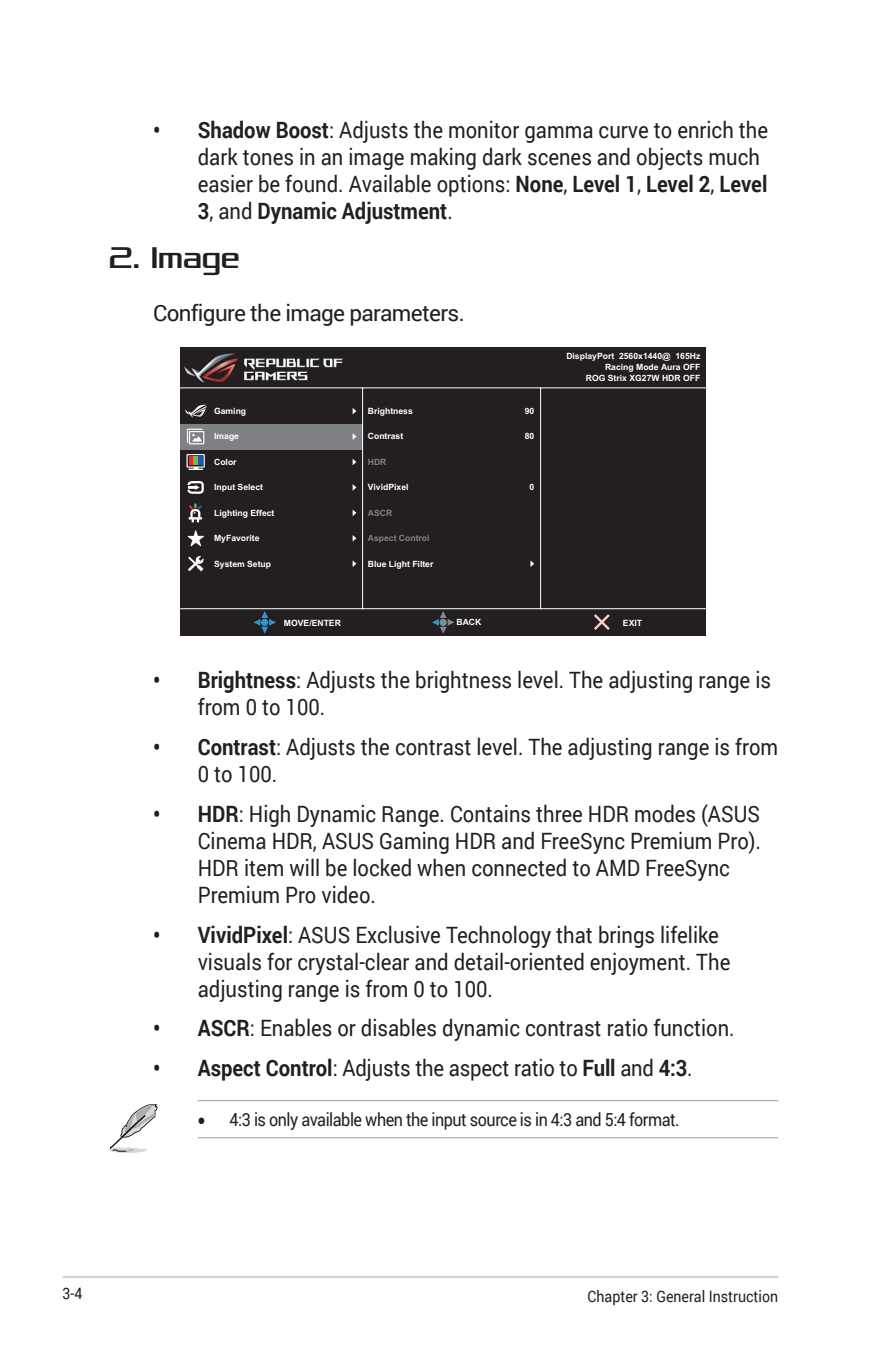
<style>
.page{position:relative;width:893px;height:1346px;background:#fff}
.page>*{position:absolute;margin:0;border:0;box-sizing:border-box;transform-origin:0 0}
.Heading_3{font:31.5px "Xolonium";letter-spacing:-.03em;color:#231f20;scale:.9 1}
.Body_Bulleted_List_I{font:22.5px/27px "Roboto";color:#231f20;scale:.9 1}
.Body_Text_Indent{font:22.5px "Roboto";letter-spacing:-.03em;color:#231f20}
.t1{font:18px "Roboto";letter-spacing:-.03em;color:#231f20;scale:.9 1}
.t2{font:15.75px "Roboto";color:#231f20;scale:.9 1}
.t3{font:700 8.55px/11px "Arial";color:#fff;text-align:right}
.t4{font:700 8.55px "Arial";color:#808285}
.s1{font-weight:700}
</style>
<div class="page">
<hr style="left:63px;top:1276px;width:715px;height:2px;background:#d1d2d4">
<div style="left:180px;top:347px;width:526px;height:289px;background:#231f20"></div>
<svg style="left:185px;top:405px;width:22px;height:12px"></svg>
<svg style="left:353px;top:408px;width:3px;height:6px"></svg>
<svg style="left:186px;top:454px;width:19px;height:16px"></svg>
<div style="left:193px;top:456px;width:5px;height:9px;background:#6fbe44"></div>
<svg style="left:353px;top:459px;width:3px;height:6px"></svg>
<div style="left:180px;top:424px;width:183px;height:25px;background:#7e8083"></div>
<svg style="left:187px;top:429px;width:17px;height:15px"></svg>
<svg style="left:353px;top:433px;width:3px;height:7px"></svg>
<svg style="left:188px;top:556px;width:16px;height:15px"></svg>
<svg style="left:353px;top:561px;width:3px;height:6px"></svg>
<svg style="left:594px;top:614px;width:16px;height:16px"></svg>
<svg style="left:253px;top:611px;width:23px;height:23px"></svg>
<svg style="left:353px;top:535px;width:3px;height:6px"></svg>
<svg style="left:188px;top:530px;width:16px;height:16px"></svg>
<svg style="left:353px;top:484px;width:3px;height:7px"></svg>
<svg style="left:187px;top:481px;width:17px;height:13px"></svg>
<svg style="left:353px;top:510px;width:3px;height:6px"></svg>
<svg style="left:189px;top:503px;width:13px;height:19px"></svg>
<img style="left:185px;top:353px;width:158px;height:29px">
<svg style="left:530px;top:560px;width:4px;height:7px"></svg>
<svg style="left:432px;top:611px;width:22px;height:23px"></svg>
<hr style="left:540px;top:388px;width:1px;height:221px;background:#fff">
<hr style="left:362px;top:388px;width:1px;height:221px;background:#fff">
<hr style="left:180px;top:608px;width:526px;height:1px;background:#fff">
<hr style="left:180px;top:387px;width:526px;height:1px;background:#fff">
<hr style="left:198px;top:1100px;width:580px;height:1px;background:#a8a9ad">
<hr style="left:198px;top:1137px;width:580px;height:1px;background:#a8a9ad">
<svg style="left:109px;top:1104px;width:49px;height:49px"></svg>
<p class="Body_Bulleted_List_I" style="left:198px;top:116px;width:635px;text-indent:-45px"><span class="s1">• Shadow Boost</span>: Adjusts the monitor gamma curve to enrich the dark tones in an image making dark scenes and objects much easier be found. Available options: <span class="s1">None</span>, <span class="s1">Level 1</span>, <span class="s1">Level 2</span>, <span class="s1">Level 3</span>, and <span class="s1">Dynamic Adjustment</span>.</p>
<p class="Heading_3" style="left:108px;top:240px;width:148px">2. Image</p>
<p class="Body_Text_Indent" style="left:153px;top:297px;width:313px">Configure the image parameters.</p>
<p class="t3" style="left:566px;top:351px;width:135px">DisplayPort 2560x1440@ 165Hz</p>
<p class="t3" style="left:586px;top:362px;width:116px">Racing Mode Aura OFF<br>ROG Strix XG27W HDR OFF</p>
<p class="t3" style="left:214px;top:405px;width:34px">Gaming</p>
<p class="t3" style="left:214px;top:431px;width:26px">Image</p>
<p class="t3" style="left:368px;top:405px;width:47px">Brightness</p>
<p class="t3" style="left:525px;top:405px;width:11px">90</p>
<p class="t3" style="left:525px;top:431px;width:11px">80</p>
<p class="t3" style="left:368px;top:431px;width:37px">Contrast</p>
<p class="t3" style="left:214px;top:456px;width:24px">Color</p>
<p class="t4" style="left:368px;top:456px;width:20px">HDR</p>
<p class="t3" style="left:214px;top:482px;width:50px">Input Select</p>
<p class="t3" style="left:368px;top:482px;width:42px">VividPixel</p>
<p class="t3" style="left:530px;top:482px;width:6px">0</p>
<p class="t3" style="left:214px;top:507px;width:62px">Lighting Effect</p>
<p class="t4" style="left:368px;top:507px;width:26px">ASCR</p>
<p class="t3" style="left:214px;top:533px;width:47px">MyFavorite</p>
<p class="t4" style="left:368px;top:532px;width:63px">Aspect Control</p>
<p class="t3" style="left:214px;top:558px;width:59px">System Setup</p>
<p class="t3" style="left:368px;top:558px;width:67px">Blue Light Filter</p>
<p class="t3" style="left:284px;top:617px;width:59px">MOVE/ENTER</p>
<p class="t3" style="left:456px;top:617px;width:26px">BACK</p>
<p class="t3" style="left:623px;top:617px;width:21px">EXIT</p>
<p class="Body_Bulleted_List_I" style="left:198px;top:666px;width:638px;text-indent:-45px"><span class="s1">• Brightness</span>: Adjusts the brightness level. The adjusting range is from 0 to 100.</p>
<p class="Body_Bulleted_List_I" style="left:198px;top:733px;width:646px;text-indent:-45px"><span class="s1">• Contrast</span>: Adjusts the contrast level. The adjusting range is from<br>0 to 100.</p>
<p class="Body_Bulleted_List_I" style="left:198px;top:799px;width:627px;text-indent:-45px"><span class="s1">• HDR</span>: High Dynamic Range. Contains three HDR modes (ASUS Cinema HDR, ASUS Gaming HDR and FreeSync Premium Pro).<br>HDR item will be locked when connected to AMD FreeSync Premium Pro video.</p>
<p class="Body_Bulleted_List_I" style="left:198px;top:920px;width:593px;text-indent:-45px"><span class="s1">• VividPixel</span>: ASUS Exclusive Technology that brings lifelike visuals for crystal-clear and detail-oriented enjoyment. The adjusting range is from 0 to 100.</p>
<p class="Body_Bulleted_List_I" style="left:153px;top:1014px;width:648px"><span class="s1">• ASCR</span>: Enables or disables dynamic contrast ratio function.</p>
<p class="Body_Bulleted_List_I" style="left:153px;top:1054px;width:601px"><span class="s1">• Aspect Control</span>: Adjusts the aspect ratio to <span class="s1">Full</span> and <span class="s1">4:3</span>.</p>
<p class="t1" style="left:198px;top:1106px;width:537px">• 4:3 is only available when the input source is in 4:3 and 5:4 format.</p>
<p class="t2" style="left:63px;top:1282px;width:24px">3-4</p>
<p class="t2" style="left:588px;top:1285px;width:213px">Chapter 3: General Instruction</p>
</div>
